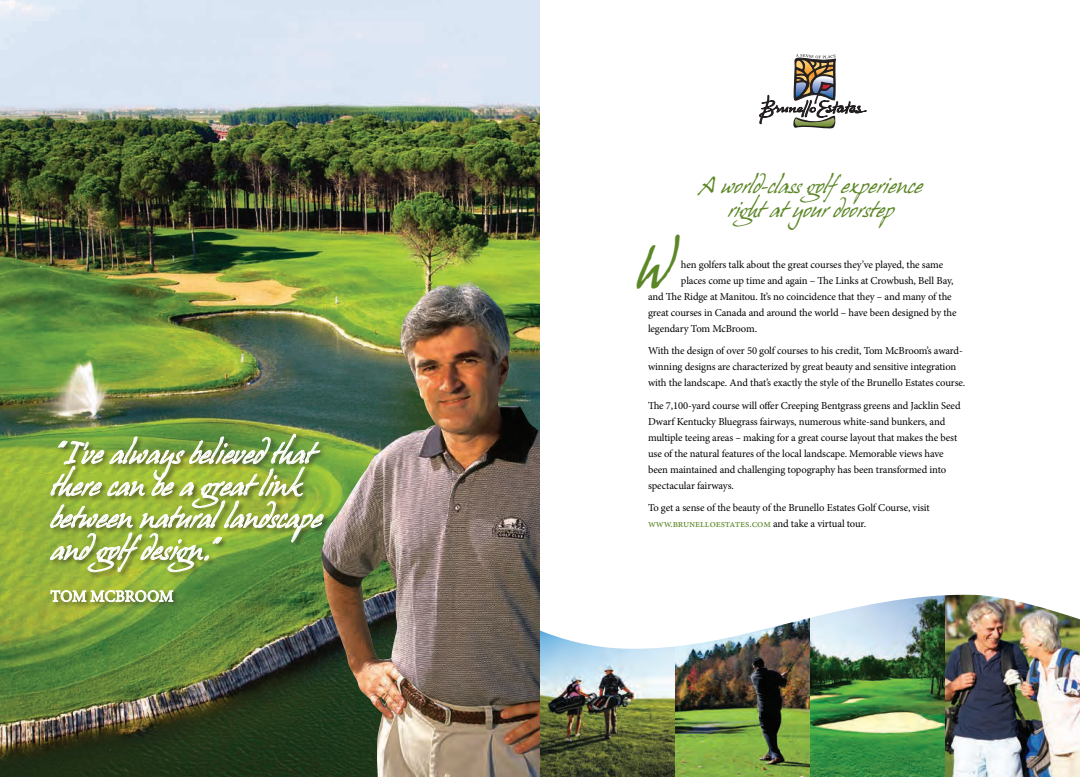
<style>
.page{position:relative;width:1080px;height:777px;background:#fff}
.page>*{position:absolute;margin:0;border:0;box-sizing:border-box;transform-origin:0 0}
.t1{font:60px "Hans Hand";color:#5c8727;scale:.75 1}
.t2{font:26px/32px "Hans Hand";color:#fff}
.t3{font:20px/24px "Hans Hand";color:#5c8727;text-align:center}
.t4{font:16px "Minion Pro";letter-spacing:.005em;color:#fff}
.t5{font:10.6px/16px "Minion Pro";letter-spacing:-.01em;color:#010101}
.s1{color:#5c8727}
</style>
<div class="page">
<svg style="left:759px;top:54px;width:107px;height:74px"></svg>
<img style="left:0;top:0;width:540px;height:776px">
<img style="left:321px;top:275px;width:219px;height:501px">
<div style="left:49px;top:433px;width:282px;height:175px;background:#231f20;opacity:.75"></div>
<img style="left:50px;top:433px;width:274px;height:191px">
<img style="left:540px;top:630px;width:135px;height:146px">
<img style="left:675px;top:617px;width:135px;height:159px">
<img style="left:810px;top:594px;width:270px;height:182px">
<h2 class="t2" style="left:50px;top:438px;width:273px">“ I’ve always believed that there can be a great link between natural landscape and golfdesign.”</h2>
<h3 class="t4" style="left:50px;top:585px;width:78px">Tom McBroom</h3>
<h3 class="t3" style="left:699px;top:173px;width:224px">A world-class golfexperience right at your doorstep</h3>
<h1 class="t1" style="left:636px;top:232px;width:48px">W</h1>
<p class="t5" style="left:681px;top:257px;width:264px">hen golfers talk about the great courses they’ve played, the same</p>
<p class="t5" style="left:681px;top:273px;width:274px">places come up time and again – The Links at Crowbush, Bell Bay,</p>
<p class="t5" style="left:648px;top:289px;width:305px">and The Ridge at Manitou. It’s no coincidence that they – and many of the</p>
<p class="t5" style="left:648px;top:305px;width:310px">great courses in Canada and around the world – have been designed by the</p>
<p class="t5" style="left:648px;top:321px;width:111px">legendary Tom McBroom.</p>
<p class="t5" style="left:648px;top:343px;width:319px">With the design of over 50 golf courses to his credit, Tom McBroom’s award&shy;winning designs are characterized by great beauty and sensitive integration with the landscape. And that’s exactly the style of the Brunello Estates course.</p>
<p class="t5" style="left:648px;top:397px;width:314px">The 7,100-yard course will offer Creeping Bentgrass greens and Jacklin Seed Dwarf Kentucky Bluegrass fairways, numerous white-sand bunkers, and multiple teeing areas – making for a great course layout that makes the best use of the natural features of the local landscape. Memorable views have been maintained and challenging topography has been transformed into spectacular fairways.</p>
<p class="t5" style="left:648px;top:499px;width:283px">To get a sense of the beauty of the Brunello Estates Golf Course, visit <span class="s1">www.brunelloestates.com</span> and take a virtual tour.</p>
</div>
